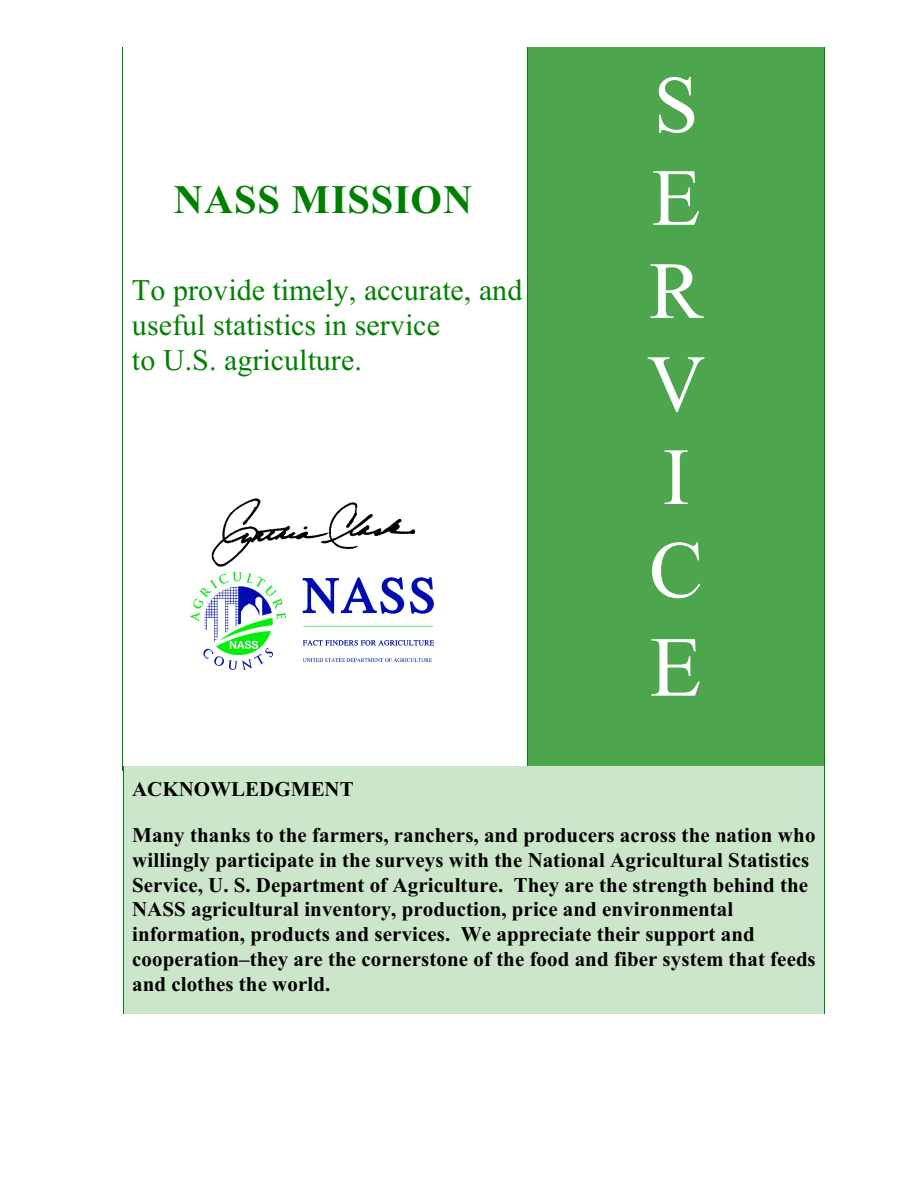
<style>
.page{position:relative;width:918px;height:1188px;background:#fff}
.page>*{position:absolute;margin:0;border:0;box-sizing:border-box;transform-origin:0 0}
.t1{font:85.5px "Times New Roman";color:#fff}
.t2{font:81px/93px "Times New Roman";color:#fff}
.t3{font:700 40.5px "Times New Roman";letter-spacing:.02em;color:#008000}
.t4{font:30px/35.1px "Times New Roman";letter-spacing:.005em;color:#008000}
.t5{font:700 21px/24.9px "Times New Roman";letter-spacing:.005em;color:#000}
</style>
<div class="page">
<img style="left:211px;top:498px;width:205px;height:75px">
<img style="left:190px;top:573px;width:245px;height:96px">
<div style="left:527px;top:47px;width:298px;height:723px;background:#4da64d"></div>
<div style="left:123px;top:767px;width:702px;height:247px;background:#cce6cc"></div>
<h3 class="t3" style="left:174px;top:186px;width:300px">NASS MISSION</h3>
<h3 class="t4" style="left:132px;top:275px;width:392px">To provide timely, accurate, and useful statistics in service<br>to U.S. agriculture.</h3>
<h2 class="t2" style="left:647px;top:66px;width:60px">S<br>E<br>R<br>V<br>I<br>C</h2>
<h1 class="t1" style="left:650px;top:636px;width:54px">E</h1>
<p class="t5" style="left:132px;top:768px;width:685px;line-height:46px">ACKNOWLEDGMENT<br>Many thanks to the farmers, ranchers, and producers across the nation who</p>
<p class="t5" style="left:132px;top:849px;width:685px">willingly participate in the surveys with the National Agricultural Statistics Service, U. S. Department of Agriculture. They are the strength behind the NASS agricultural inventory, production, price and environmental information, products and services. We appreciate their support and cooperation–they are the cornerstone of the food and fiber system that feeds and clothes the world.</p>
</div>
